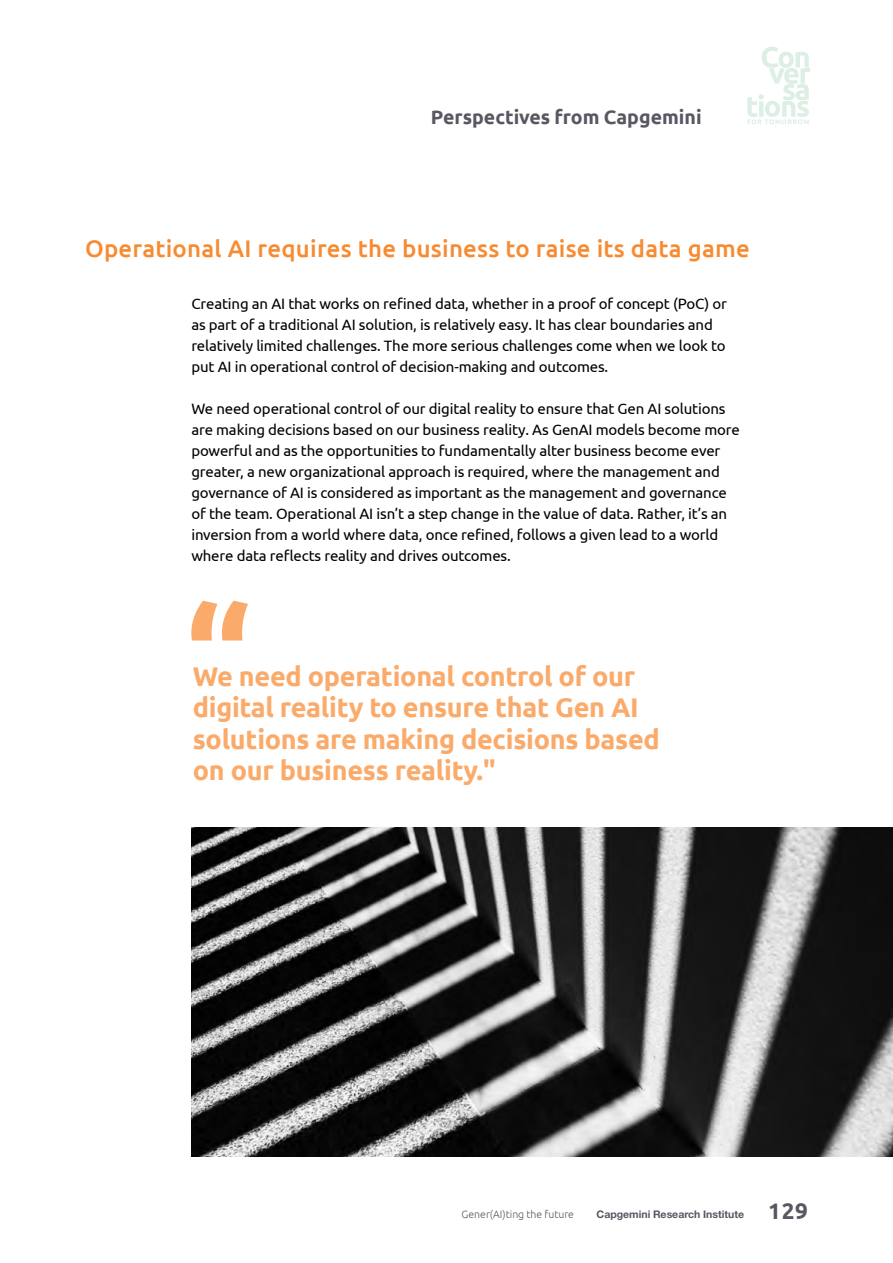
<style>
.page{position:relative;width:893px;height:1263px;background:#fff}
.page>*{position:absolute;margin:0;border:0;box-sizing:border-box;transform-origin:0 0}
.t1{font:700 27px/31.5px "Ubuntu";letter-spacing:-.01em;color:#faab6b}
.t2{font:500 24px "Ubuntu";letter-spacing:.01em;color:#f68b31}
.t3{font:700 19.5px "Ubuntu";color:#5a5662}
.t4{font:15px/21px "Ubuntu";letter-spacing:-.01em;color:#000}
.t5{font:700 10.5px "Helvetica Neue LT Std";color:#5a5662}
.t6{font:300 10.5px "Ubuntu";color:#5a5662}
.s1{font-family:"Ubuntu";font-size:22.5px}
</style>
<div class="page">
<svg style="left:191px;top:601px;width:57px;height:39px"></svg>
<img style="left:191px;top:827px;width:702px;height:330px">
<svg style="left:747px;top:47px;width:63px;height:77px"></svg>
<h3 class="t3" style="left:431px;top:106px;width:272px">Perspectives from Capgemini</h3>
<h2 class="t2" style="left:85px;top:233px;width:666px">Operational AI requires the business to raise its data game</h2>
<p class="t4" style="left:191px;top:293px;width:537px">Creating an AI that works on refined data, whether in a proof of concept (PoC) or as part of a traditional AI solution, is relatively easy. It has clear boundaries and relatively limited challenges. The more serious challenges come when we look to put AI in operational control of decision-making and outcomes.</p>
<p class="t4" style="left:191px;top:398px;width:550px">We need operational control of our digital reality to ensure that Gen AI solutions are making decisions based on our business reality. As GenAI models become more powerful and as the opportunities to fundamentally alter business become ever greater, a new organizational approach is required, where the management and governance of AI is considered as important as the management and governance of the team. Operational AI isn’t a step change in the value of data. Rather, it’s an inversion from a world where data, once refined, follows a given lead to a world where data reflects reality and drives outcomes.</p>
<h1 class="t1" style="left:193px;top:660px;width:469px">We need operational control of our digital reality to ensure that Gen AI solutions are making decisions based on our business reality."</h1>
<p class="t6" style="left:462px;top:1208px;width:114px">Gener(AI)ting the future</p>
<p class="t5" style="left:597px;top:1207px;width:213px">Capgemini Research Institute <span class="s1">129</span></p>
</div>
